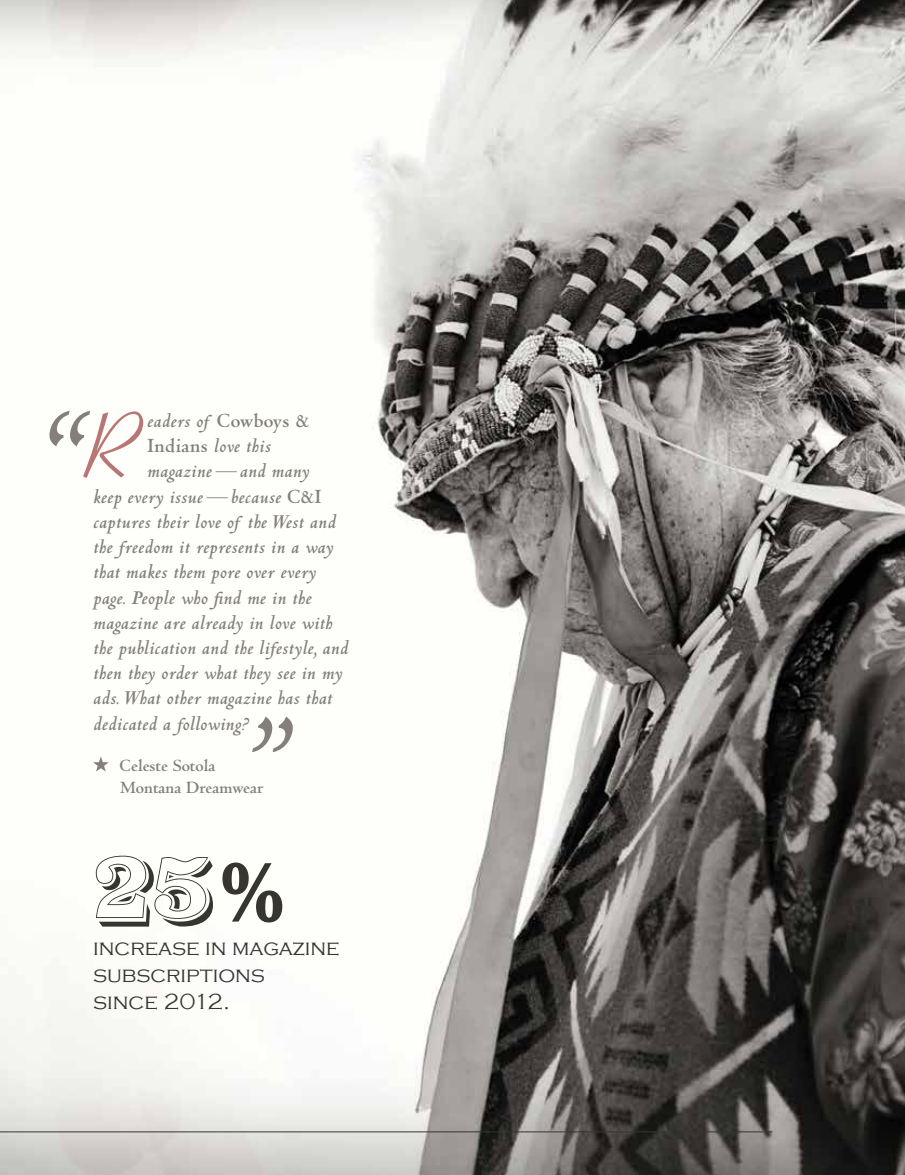
<style>
.page{position:relative;width:905px;height:1175px;background:#fff}
.page>*{position:absolute;margin:0;border:0;box-sizing:border-box;transform-origin:0 0}
.t1{font:600 93.45px "Aspire";color:#b87775}
.t2{font:91.5px "Cameo Antique";color:#363530}
.t3{font:91.5px "Rosewood Fill";color:#363530}
.t4{font:300 22.5px/27px "Copperplate Gothic";color:#363530}
.t5{font:italic 700 21px "Centaur";letter-spacing:.02em;color:#847f7b}
.t6{font:700 18px/21.6px "Centaur";color:#847f7b}
.s1{font-style:normal}
</style>
<div class="page">
<img style="left:0;top:0;width:904px;height:1174px">
<svg style="left:49px;top:411px;width:41px;height:35px"></svg>
<svg style="left:93px;top:756px;width:16px;height:15px"></svg>
<svg style="left:252px;top:716px;width:41px;height:36px"></svg>
<hr style="left:0;top:1131px;width:772px;height:1px;background:#363530">
<h1 class="t1" style="left:93px;top:402px;width:52px">R</h1>
<p class="t5" style="left:147px;top:410px;width:164px">eaders of <span class="s1">Cowboys &amp;</span></p>
<p class="t5" style="left:147px;top:435px;width:125px"><span class="s1">Indians</span> love this</p>
<p class="t5" style="left:147px;top:460px;width:164px">magazine—and many</p>
<p class="t5" style="left:93px;top:485px;width:230px">keep every issue—because <span class="s1">C&amp;I</span></p>
<p class="t5" style="left:93px;top:510px;width:244px">captures their love of the West and</p>
<p class="t5" style="left:93px;top:536px;width:241px">the freedom it represents in a way</p>
<p class="t5" style="left:93px;top:561px;width:224px">that makes them pore over every</p>
<p class="t5" style="left:93px;top:586px;width:220px">page. People who find me in the</p>
<p class="t5" style="left:93px;top:611px;width:241px">magazine are already in love with</p>
<p class="t5" style="left:93px;top:636px;width:256px">the publication and the lifestyle, and</p>
<p class="t5" style="left:93px;top:662px;width:250px">then they order what they see in my</p>
<p class="t5" style="left:93px;top:687px;width:240px">ads. What other magazine has that</p>
<p class="t5" style="left:93px;top:712px;width:157px">dedicated a following?</p>
<p class="t6" style="left:120px;top:755px;width:145px">Celeste Sotola<br>Montana Dreamwear</p>
<h2 class="t2" style="left:93px;top:842px;width:125px">25</h2>
<p class="t4" style="left:93px;top:934px;width:248px">increase in magazine</p>
<h2 class="t3" style="left:219px;top:843px;width:69px">%</h2>
<p class="t4" style="left:93px;top:961px;width:173px">subscriptions since 2012.</p>
</div>
